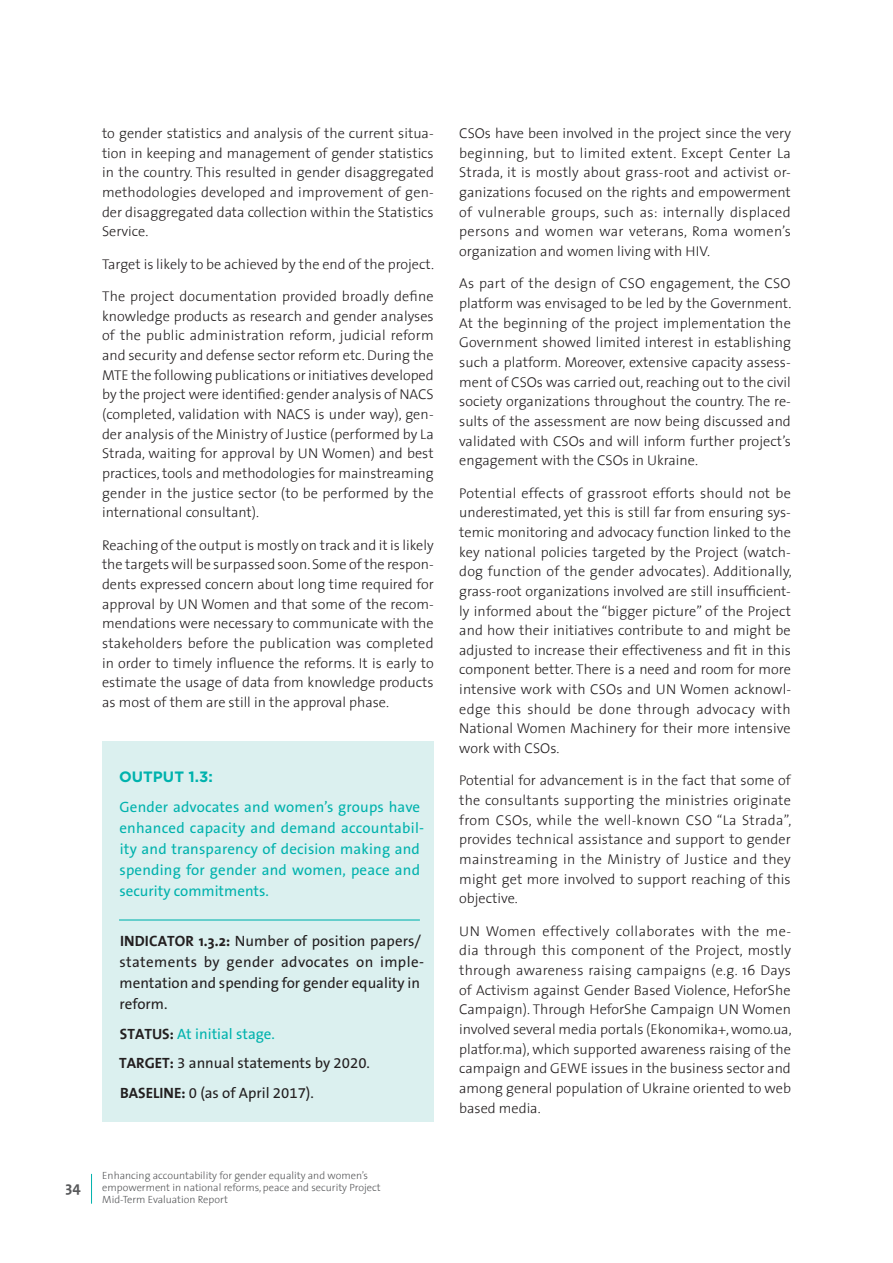
<style>
.page{position:relative;width:893px;height:1263px;background:#fff}
.page>*{position:absolute;margin:0;border:0;box-sizing:border-box;transform-origin:0 0}
.t1{font:15px/21px "The Sans B5 Plain";letter-spacing:.01em;color:#00b2ad}
.t2{font:15px/21px "The Sans B5 Plain";color:#231f20}
.t3{font:700 15px "The Sans";color:#231f20}
.t4{font:700 15px "Gotham";color:#00b2ad}
.t5{font:700 15px "The Sans";color:#57585a}
.t6{font:300 14.25px/19.6px "The Sans";color:#231f20;text-align:justify}
.t7{font:300 10.5px/12px "The Sans";color:#57585a}
.s1{font-family:"The Sans";font-weight:700}
.s2{font-family:"The Sans";font-weight:700;color:#231f20}
</style>
<div class="page">
<hr style="left:91px;top:1174px;width:1px;height:30px;background:#00b2ad">
<div style="left:102px;top:741px;width:331px;height:380px;background:#dbf0ef"></div>
<hr style="left:119px;top:919px;width:301px;height:1px;background:#00b2ad">
<p class="t6" style="left:102px;top:123px;width:333px">to gender statistics and analysis of the current situa&shy;tion in keeping and management of gender statistics in the country. This resulted in gender disaggregated methodologies developed and improvement of gen&shy;der disaggregated data collection within the Statistics Service.</p>
<p class="t6" style="left:102px;top:254px;width:334px">Target is likely to be achieved by the end of the project.</p>
<p class="t6" style="left:102px;top:286px;width:333px">The project documentation provided broadly define knowledge products as research and gender analyses of the public administration reform, judicial reform and security and defense sector reform etc. During the MTE the following publications or initiatives developed by the project were identified: gender analysis of NACS (completed, validation with NACS is under way), gen&shy;der analysis of the Ministry of Justice (performed by La Strada, waiting for approval by UN Women) and best practices, tools and methodologies for mainstreaming gender in the justice sector (to be performed by the international consultant).</p>
<p class="t6" style="left:102px;top:534px;width:333px">Reaching of the output is mostly on track and it is likely the targets will be surpassed soon. Some of the respon&shy;dents expressed concern about long time required for approval by UN Women and that some of the recom&shy;mendations were necessary to communicate with the stakeholders before the publication was completed in order to timely influence the reforms. It is early to estimate the usage of data from knowledge products as most of them are still in the approval phase.</p>
<p class="t4" style="left:119px;top:767px;width:24px">Output</p>
<p class="t4" style="left:189px;top:767px;width:26px">1.3:</p>
<p class="t1" style="left:119px;top:797px;width:306px">Gender advocates and women’s groups have enhanced capacity and demand accountabil&shy;ity and transparency of decision making and spending for gender and women, peace and security commitments.</p>
<p class="t3" style="left:120px;top:929px;width:14px">INDICATOR</p>
<p class="t2" style="left:119px;top:931px;width:306px;text-indent:79px"><span class="s1">1.3.2:</span> Number of position papers/ statements by gender advocates on imple&shy;mentation and spending for gender equality in reform.</p>
<p class="t3" style="left:120px;top:1021px;width:17px">STATUS</p>
<p class="t1" style="left:170px;top:1024px;width:107px"><span class="s2">:</span> At initial stage.</p>
<p class="t3" style="left:119px;top:1051px;width:18px">TARGET</p>
<p class="t2" style="left:170px;top:1053px;width:202px"><span class="s1">:</span> 3 annual statements by 2020.</p>
<p class="t3" style="left:120px;top:1080px;width:18px">BASELINE</p>
<p class="t2" style="left:181px;top:1083px;width:134px"><span class="s1">:</span> 0 (as of April 2017).</p>
<p class="t5" style="left:66px;top:1175px;width:17px">34</p>
<p class="t7" style="left:102px;top:1169px;width:280px">Enhancing accountability for gender equality and women’s empowerment in national reforms, peace and security Project<br>Mid-Term Evaluation Report</p>
<p class="t6" style="left:459px;top:123px;width:333px">CSOs have been involved in the project since the very beginning, but to limited extent. Except Center La Strada, it is mostly about grass-root and activist or&shy;ganizations focused on the rights and empowerment of vulnerable groups, such as: internally displaced persons and women war veterans, Roma women’s organization and women living with HIV.</p>
<p class="t6" style="left:459px;top:273px;width:334px">As part of the design of CSO engagement, the CSO platform was envisaged to be led by the Government.<br>At the beginning of the project implementation the Government showed limited interest in establishing such a platform. Moreover, extensive capacity assess&shy;ment of CSOs was carried out, reaching out to the civil society organizations throughout the country. The re&shy;sults of the assessment are now being discussed and validated with CSOs and will inform further project’s engagement with the CSOs in Ukraine.</p>
<p class="t6" style="left:459px;top:482px;width:334px">Potential effects of grassroot efforts should not be underestimated, yet this is still far from ensuring sys&shy;temic monitoring and advocacy function linked to the key national policies targeted by the Project (watch&shy;dog function of the gender advocates). Additionally, grass-root organizations involved are still insufficient&shy;ly informed about the “bigger picture” of the Project and how their initiatives contribute to and might be adjusted to increase their effectiveness and fit in this component better. There is a need and room for more intensive work with CSOs and UN Women acknowl&shy;edge this should be done through advocacy with National Women Machinery for their more intensive work with CSOs.</p>
<p class="t6" style="left:459px;top:770px;width:334px">Potential for advancement is in the fact that some of the consultants supporting the ministries originate from CSOs, while the well-known CSO “La Strada”, provides technical assistance and support to gender mainstreaming in the Ministry of Justice and they might get more involved to support reaching of this objective.</p>
<p class="t6" style="left:459px;top:921px;width:334px">UN Women effectively collaborates with the me&shy;dia through this component of the Project, mostly through awareness raising campaigns (e.g. 16 Days of Activism against Gender Based Violence, HeforShe Campaign). Through HeforShe Campaign UN Women involved several media portals (Ekonomika+, womo.ua, platfor.ma), which supported awareness raising of the campaign and GEWE issues in the business sector and among general population of Ukraine oriented to web based media.</p>
</div>
